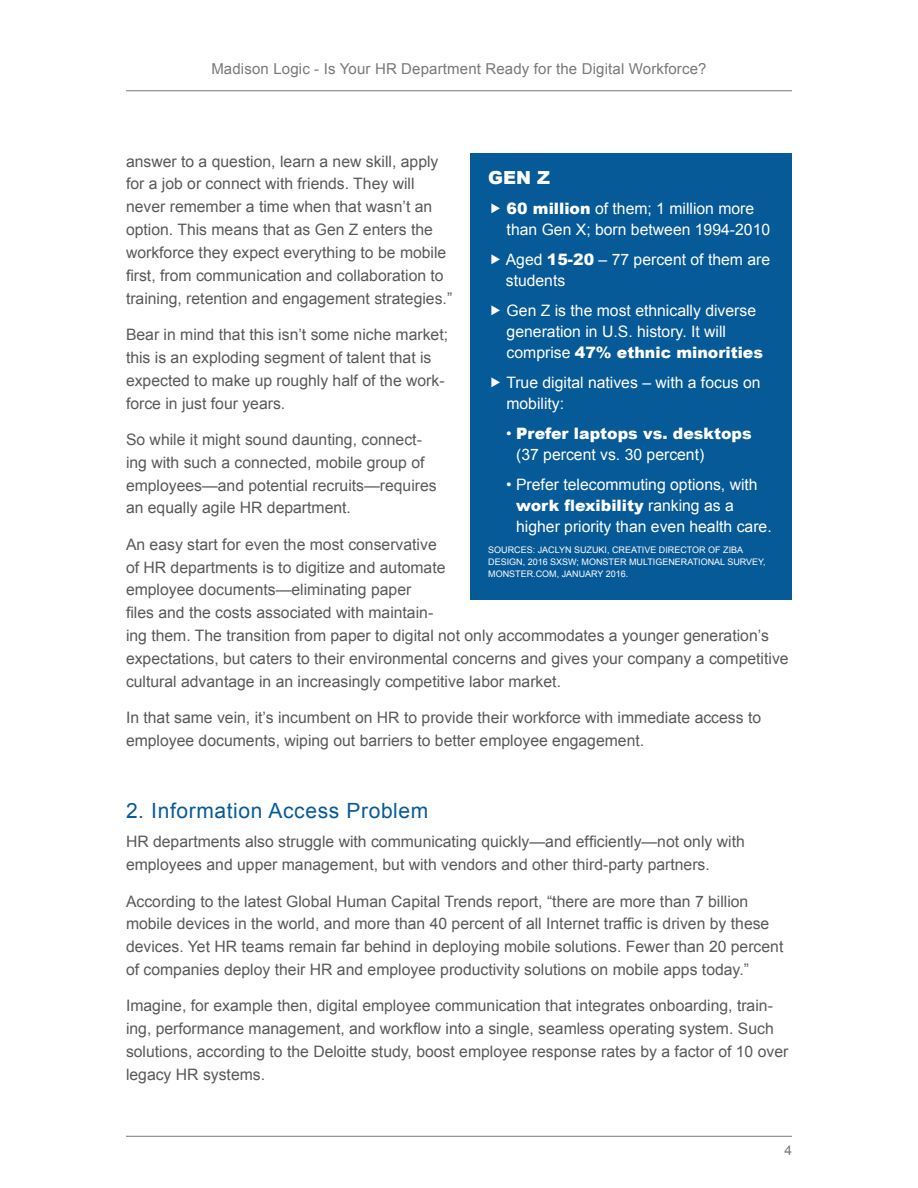
<style>
.page{position:relative;width:918px;height:1188px;background:#fff}
.page>*{position:absolute;margin:0;border:0;box-sizing:border-box;transform-origin:0 0}
.t1{font:21px "Arial";letter-spacing:.03em;color:#065a98}
.t2{font:900 18px "Arial";color:#fff}
.t3{font:15.75px/22.8px "Arial";color:#58595b}
.t4{font:15.75px/21px "Arial";color:#fff}
.t5{font:15px "Arial";letter-spacing:.01em;color:#77787b}
.t6{font:13.5px "Arial";color:#77787b}
.t7{font:9px/12px "Arial";color:#fff}
.s1{font-weight:900}
</style>
<div class="page">
<hr style="left:126px;top:90px;width:666px;height:1px;background:#77787b">
<hr style="left:126px;top:1136px;width:666px;height:1px;background:#77787b">
<div style="left:470px;top:154px;width:322px;height:446px;background:#065a98"></div>
<p class="t5" style="left:211px;top:59px;width:497px">Madison Logic - Is Your HR Department Ready for the Digital Workforce?</p>
<p class="t3" style="left:126px;top:150px;width:328px">answer to a question, learn a new skill, apply for a job or connect with friends. They will never remember a time when that wasn’t an option. This means that as Gen Z enters the workforce they expect everything to be mobile first, from communication and collaboration to training, retention and engagement strategies.”</p>
<p class="t3" style="left:126px;top:323px;width:324px">Bear in mind that this isn’t some niche market; this is an exploding segment of talent that is expected to make up roughly half of the work&shy;force in just four years.</p>
<p class="t3" style="left:126px;top:428px;width:312px">So while it might sound daunting, connect&shy;ing with such a connected, mobile group of employees—and potential recruits—requires an equally agile HR department.</p>
<p class="t3" style="left:126px;top:533px;width:664px">An easy start for even the most conservative<br>of HR departments is to digitize and automate<br>employee documents—eliminating paper<br>files and the costs associated with maintain-<br>ing them. The transition from paper to digital not only accommodates a younger generation’s expectations, but caters to their environmental concerns and gives your company a competitive cultural advantage in an increasingly competitive labor market.</p>
<p class="t3" style="left:126px;top:706px;width:637px">In that same vein, it’s incumbent on HR to provide their workforce with immediate access to employee documents, wiping out barriers to better employee engagement.</p>
<p class="t2" style="left:488px;top:165px;width:63px">GEN Z</p>
<p class="t4" style="left:507px;top:199px;width:265px"><span class="s1">60 million</span> of them; 1 million more than Gen X; born between 1994-2010</p>
<p class="t4" style="left:506px;top:250px;width:266px">Aged <span class="s1">15-20</span> – 77 percent of them are students</p>
<p class="t4" style="left:507px;top:301px;width:258px">Gen Z is the most ethnically diverse generation in U.S. history. It will comprise <span class="s1">47% ethnic minorities</span></p>
<p class="t4" style="left:506px;top:373px;width:256px">True digital natives – with a focus on mobility:</p>
<p class="t4" style="left:516px;top:424px;width:237px;text-indent:-10px">• <span class="s1">Prefer laptops vs. desktops </span>(37 percent vs. 30 percent)</p>
<p class="t4" style="left:516px;top:475px;width:257px;text-indent:-10px">• Prefer telecommuting options, with <span class="s1">work flexibility</span> ranking as a higher priority than even health care.</p>
<p class="t7" style="left:488px;top:544px;width:279px">SOURCES: JACLYN SUZUKI, CREATIVE DIRECTOR OF ZIBA<br>DESIGN, 2016 SXSW; MONSTER MULTIGENERATIONAL SURVEY,<br>MONSTER.COM, JANUARY 2016.</p>
<h1 class="t1" style="left:126px;top:797px;width:304px">2. Information Access Problem</h1>
<p class="t3" style="left:126px;top:831px;width:620px">HR departments also struggle with communicating quickly—and efficiently—not only with employees and upper management, but with vendors and other third-party partners.</p>
<p class="t3" style="left:126px;top:890px;width:659px">According to the latest Global Human Capital Trends report, “there are more than 7 billion mobile devices in the world, and more than 40 percent of all Internet traffic is driven by these devices. Yet HR teams remain far behind in deploying mobile solutions. Fewer than 20 percent of companies deploy their HR and employee productivity solutions on mobile apps today.”</p>
<p class="t3" style="left:126px;top:995px;width:664px">Imagine, for example then, digital employee communication that integrates onboarding, train&shy;ing, performance management, and workflow into a single, seamless operating system. Such solutions, according to the Deloitte study, boost employee response rates by a factor of 10 over legacy HR systems.</p>
<p class="t6" style="left:784px;top:1141px;width:9px">4</p>
</div>
